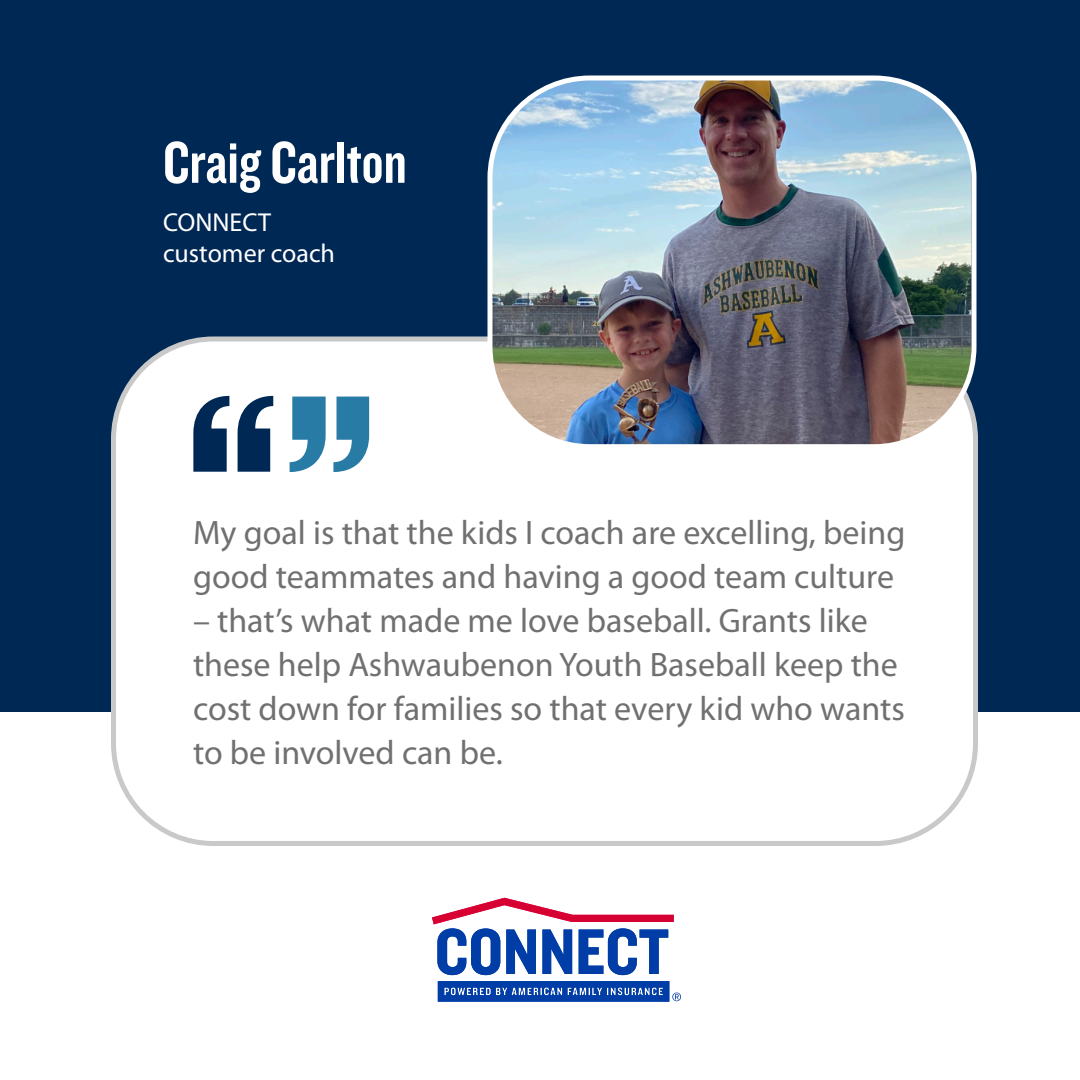
<style>
.page{position:relative;width:1080px;height:1080px;background:#fff}
.page>*{position:absolute;margin:0;border:0;box-sizing:border-box;transform-origin:0 0}
.t1{font:61px "Knockout 49 Liteweight";color:#fff}
.t2{font:34px/44px "Myriad Pro";color:#707070}
.t3{font:26px "Myriad Pro";color:#fff}
</style>
<div class="page">
<div style="left:0;top:0;width:1080px;height:712px;background:#002855"></div>
<div style="left:114px;top:339px;width:862px;height:505px;background:#fff;border-radius:100px"></div>
<div style="left:111px;top:336px;width:867px;height:510px;border:5px solid #c9c9c9;border-radius:100px"></div>
<svg style="left:290px;top:397px;width:79px;height:75px"></svg>
<svg style="left:193px;top:396px;width:80px;height:76px"></svg>
<svg style="left:432px;top:898px;width:242px;height:77px"></svg>
<svg style="left:438px;top:981px;width:243px;height:21px;background:#295cb4"></svg>
<img style="left:490px;top:78px;width:482px;height:365px">
<div style="left:488px;top:76px;width:488px;height:373px;border:5px solid #fff;border-radius:100px"></div>
<p class="t1" style="left:163px;top:124px;width:245px">Craig Carlton</p>
<p class="t3" style="left:163px;top:206px;width:110px">CONNECT</p>
<p class="t3" style="left:163px;top:237px;width:174px">customer coach</p>
<p class="t2" style="left:193px;top:510px;width:714px">My goal is that the kids I coach are excelling, being good teammates and having a good team culture</p>
<p class="t2" style="left:193px;top:598px;width:713px">– that’s what made me love baseball. Grants like these help Ashwaubenon Youth Baseball keep the cost down for families so that every kid who wants to be involved can be.</p>
</div>
